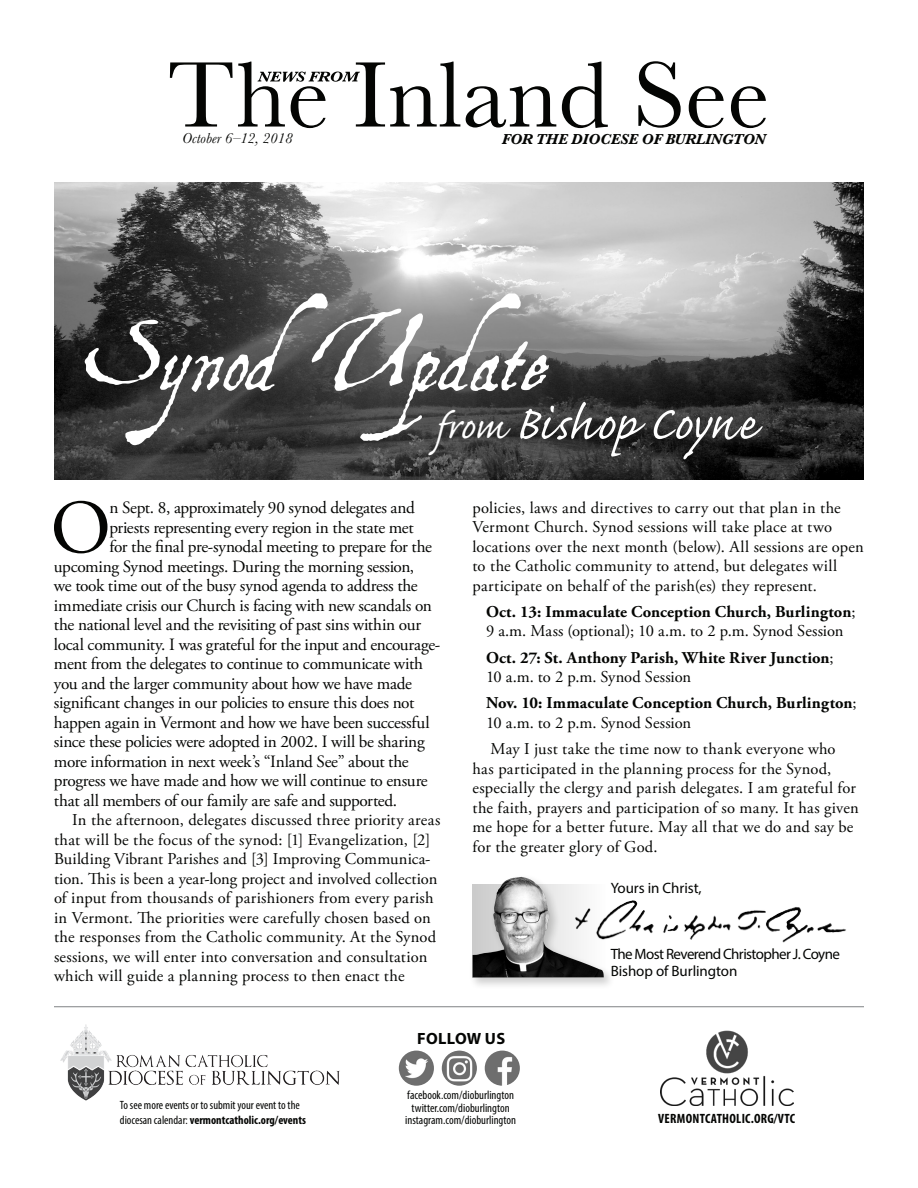
<style>
.page{position:relative;width:918px;height:1188px;background:#fff}
.page>*{position:absolute;margin:0;border:0;box-sizing:border-box;transform-origin:0 0}
.t1{font:90px "Aquiline Two";color:#fff}
.t2{font:76.05px "Adobe Garamond Pro";color:#040503}
.t3{font:60px "Caflisch Script";letter-spacing:.01em;color:#fff}
.t4{font:17.25px "Adobe Garamond Pro";letter-spacing:-.02em;color:#040503}
.t5{font:16.5px/19.5px "Adobe Garamond Pro";letter-spacing:.01em;color:#040503}
.t6{font:700 16.5px/19.5px "Adobe Garamond Pro";letter-spacing:.005em;color:#040503}
.t7{font:700 16.35px "Myriad Pro";letter-spacing:.02em;color:#040503}
.t8{font:15px/16.5px "Myriad Pro";letter-spacing:-.035em;color:#040503}
.t9{font:italic 700 15px "Baskerville";letter-spacing:-.01em;color:#040503}
.t10{font:italic 15px "Baskerville";color:#040503}
.t11{font:15px "Myriad Pro";letter-spacing:-.005em;color:#040503}
.t12{font:700 condensed 13.5px "Myriad Pro";letter-spacing:.02em;color:#040503}
.t13{font:condensed 12.15px/12.1px "Myriad Pro";color:#040503;text-align:center}
.t14{font:condensed 12px/15px "Myriad Pro";color:#040503}
.s1{font-size:102px}
.s2{font-size:48px}
.s3{font-weight:700}
.s4{font-weight:400}
</style>
<div class="page">
<img style="left:54px;top:183px;width:810px;height:297px">
<svg style="left:170px;top:61px;width:596px;height:67px"></svg>
<hr style="left:54px;top:1006px;width:810px;height:1px;background:#808285">
<img style="left:660px;top:1031px;width:133px;height:74px">
<img style="left:399px;top:1051px;width:35px;height:35px;border-radius:18px">
<img style="left:485px;top:1051px;width:35px;height:35px;border-radius:18px">
<img style="left:442px;top:1051px;width:35px;height:35px;border-radius:18px">
<img style="left:60px;top:1025px;width:280px;height:76px">
<div style="left:469px;top:873px;width:147px;height:117px;background:#040503;opacity:.2"></div>
<img style="left:473px;top:877px;width:131px;height:100px">
<img style="left:563px;top:895px;width:283px;height:54px">
<p class="t10" style="left:182px;top:128px;width:112px">October 6–12, 2018</p>
<p class="t9" style="left:502px;top:128px;width:266px">FOR THE DIOCESE OF BURLINGTON</p>
<h1 class="t1" style="left:84px;top:307px;width:467px"><span class="s1">S</span>ynod<span class="s1">U</span>pdate</h1>
<h3 class="t3" style="left:436px;top:393px;width:321px"><span class="s2">from</span> Bishop Coyne</h3>
<h2 class="t2" style="left:50px;top:482px;width:62px">O</h2>
<p class="t4" style="left:109px;top:497px;width:307px">n Sept. 8, approximately 90 synod delegates and</p>
<p class="t4" style="left:109px;top:517px;width:306px">priests representing every region in the state met</p>
<p class="t4" style="left:109px;top:536px;width:324px">for the final pre-synodal meeting to prepare for the</p>
<p class="t4" style="left:54px;top:556px;width:362px">upcoming Synod meetings. During the morning session,</p>
<p class="t4" style="left:54px;top:575px;width:365px">we took time out of the busy synod agenda to address the</p>
<p class="t4" style="left:54px;top:595px;width:379px">immediate crisis our Church is facing with new scandals on</p>
<p class="t4" style="left:54px;top:614px;width:369px">the national level and the revisiting of past sins within our</p>
<p class="t4" style="left:54px;top:634px;width:388px">local community. I was grateful for the input and encourage-</p>
<p class="t4" style="left:54px;top:653px;width:371px">ment from the delegates to continue to communicate with</p>
<p class="t4" style="left:54px;top:673px;width:359px">you and the larger community about how we have made</p>
<p class="t4" style="left:54px;top:692px;width:362px">significant changes in our policies to ensure this does not</p>
<p class="t4" style="left:54px;top:712px;width:377px">happen again in Vermont and how we have been successful</p>
<p class="t4" style="left:54px;top:731px;width:372px">since these policies were adopted in 2002. I will be sharing</p>
<p class="t4" style="left:54px;top:751px;width:356px">more information in next week’s “Inland See” about the</p>
<p class="t4" style="left:54px;top:770px;width:375px">progress we have made and how we will continue to ensure</p>
<p class="t4" style="left:54px;top:790px;width:345px">that all members of our family are safe and supported.</p>
<p class="t5" style="left:54px;top:811px;width:388px;text-indent:18px">In the afternoon, delegates discussed three priority areas that will be the focus of the synod: [1] Evangelization, [2] Building Vibrant Parishes and [3] Improving Communica&shy;tion. This is been a year-long project and involved collection of input from thousands of parishioners from every parish in Vermont. The priorities were carefully chosen based on the responses from the Catholic community. At the Synod sessions, we will enter into conversation and consultation which will guide a planning process to then enact the</p>
<p class="t5" style="left:473px;top:498px;width:393px">policies, laws and directives to carry out that plan in the Vermont Church. Synod sessions will take place at two locations over the next month (below). All sessions are open to the Catholic community to attend, but delegates will participate on behalf of the parish(es) they represent.</p>
<p class="t5" style="left:486px;top:603px;width:371px"><span class="s3">Oct. 13: Immaculate Conception Church, Burlington</span>;<br>9 a.m. Mass (optional); 10 a.m. to 2 p.m. Synod Session</p>
<p class="t6" style="left:486px;top:648px;width:349px">Oct. 27: St. Anthony Parish, White River Junction<span class="s4">;<br>10 a.m. to 2 p.m. Synod Session</span></p>
<p class="t6" style="left:486px;top:694px;width:372px">Nov. 10: Immaculate Conception Church, Burlington<span class="s4">;<br>10 a.m. to 2 p.m. Synod Session</span></p>
<p class="t5" style="left:473px;top:740px;width:388px;text-indent:18px">May I just take the time now to thank everyone who has participated in the planning process for the Synod, especially the clergy and parish delegates. I am grateful for the faith, prayers and participation of so many. It has given me hope for a better future. May all that we do and say be for the greater glory of God.</p>
<p class="t11" style="left:611px;top:879px;width:93px">Yours in Christ,</p>
<p class="t8" style="left:611px;top:946px;width:231px">The Most Reverend Christopher J. Coyne<br>Bishop of Burlington</p>
<p class="t14" style="left:120px;top:1097px;width:188px">To see more events or to submit your event to the diocesan calendar: <span class="s3">vermontcatholic.org/events</span></p>
<p class="t7" style="left:417px;top:1027px;width:89px">FOLLOW US</p>
<p class="t13" style="left:405px;top:1089px;width:112px">facebook.com/dioburlington twitter.com/dioburlington instagram.com/dioburlington</p>
<p class="t12" style="left:658px;top:1111px;width:138px">VERMONTCATHOLIC.ORG/VTC</p>
</div>
